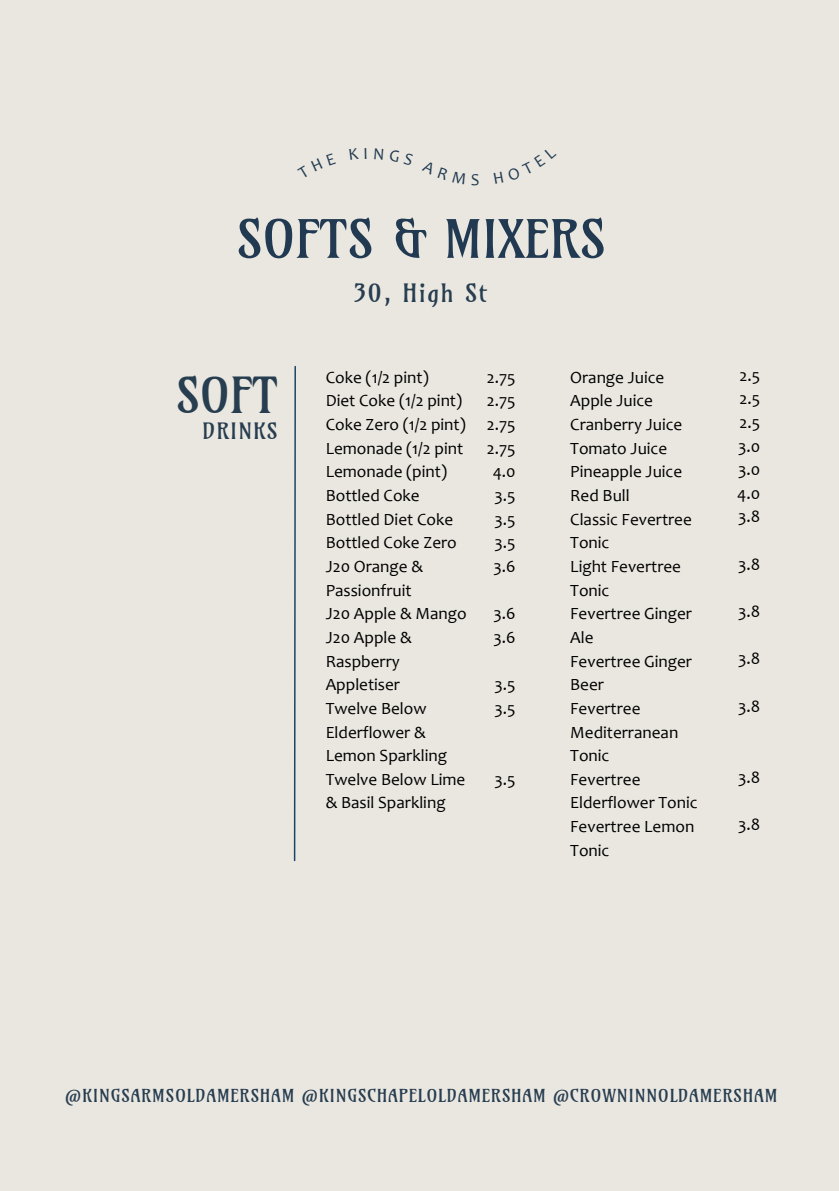
<style>
.page{position:relative;width:839px;height:1191px;background:#fff}
.page>*{position:absolute;margin:0;border:0;box-sizing:border-box;transform-origin:0 0}
.t1{font:51.8px "Amarante";color:#213a51}
.t2{font:47.6px "Amarante";color:#273d50}
.t3{font:24.2px "Amarante";letter-spacing:.06em;color:#273d50}
.t4{font:21.6px "Amarante";letter-spacing:.06em;color:#273d50}
.t5{font:17.2px/23.6px "Candara";color:#000}
.t6{font:17.2px "Amarante";letter-spacing:.055em;color:#273d50}
</style>
<div class="page">
<div style="left:0;top:0;width:838px;height:1191px;background:#eae7e0"></div>
<svg style="left:293px;top:365px;width:3px;height:497px"></svg>
<p class="t1" style="left:236px;top:207px;width:371px">SOFTS &amp; MIXERS</p>
<p class="t3" style="left:354px;top:278px;width:135px">30, High St</p>
<p class="t2" style="left:175px;top:366px;width:103px">SOFT</p>
<p class="t4" style="left:202px;top:418px;width:76px">DRINKS</p>
<p class="t5" style="left:325px;top:365px;width:104px">Coke (1/2 pint)</p>
<p class="t5" style="left:325px;top:389px;width:138px">Diet Coke (1/2 pint)</p>
<p class="t5" style="left:325px;top:412px;width:142px">Coke Zero (1/2 pint)</p>
<p class="t5" style="left:325px;top:436px;width:139px">Lemonade (1/2 pint</p>
<p class="t5" style="left:325px;top:460px;width:123px">Lemonade (pint)</p>
<p class="t5" style="left:325px;top:483px;width:96px">Bottled Coke</p>
<p class="t5" style="left:325px;top:507px;width:129px">Bottled Diet Coke</p>
<p class="t5" style="left:325px;top:531px;width:133px">Bottled Coke Zero</p>
<p class="t5" style="left:325px;top:554px;width:99px">J20 Orange &amp;<br>Passionfruit</p>
<p class="t5" style="left:325px;top:602px;width:142px">J20 Apple &amp; Mango</p>
<p class="t5" style="left:325px;top:625px;width:87px">J20 Apple &amp;<br>Raspberry</p>
<p class="t5" style="left:325px;top:673px;width:76px">Appletiser</p>
<p class="t5" style="left:325px;top:696px;width:123px">Twelve Below<br>Elderflower &amp;<br>Lemon Sparkling</p>
<p class="t5" style="left:325px;top:767px;width:141px">Twelve Below Lime &amp; Basil Sparkling</p>
<p class="t5" style="left:487px;top:365px;width:30px">2.75</p>
<p class="t5" style="left:487px;top:389px;width:30px">2.75</p>
<p class="t5" style="left:487px;top:412px;width:30px">2.75</p>
<p class="t5" style="left:487px;top:436px;width:30px">2.75</p>
<p class="t5" style="left:492px;top:460px;width:24px">4.0</p>
<p class="t5" style="left:494px;top:483px;width:23px">3.5</p>
<p class="t5" style="left:494px;top:507px;width:23px">3.5</p>
<p class="t5" style="left:494px;top:531px;width:23px">3.5</p>
<p class="t5" style="left:493px;top:554px;width:24px">3.6</p>
<p class="t5" style="left:493px;top:602px;width:24px">3.6</p>
<p class="t5" style="left:493px;top:625px;width:24px">3.6</p>
<p class="t5" style="left:494px;top:673px;width:23px">3.5</p>
<p class="t5" style="left:494px;top:696px;width:23px">3.5</p>
<p class="t5" style="left:494px;top:767px;width:23px">3.5</p>
<p class="t5" style="left:570px;top:365px;width:96px">Orange Juice</p>
<p class="t5" style="left:570px;top:389px;width:84px">Apple Juice</p>
<p class="t5" style="left:570px;top:412px;width:114px">Cranberry Juice</p>
<p class="t5" style="left:570px;top:436px;width:98px">Tomato Juice</p>
<p class="t5" style="left:570px;top:460px;width:113px">Pineapple Juice</p>
<p class="t5" style="left:570px;top:483px;width:61px">Red Bull</p>
<p class="t5" style="left:570px;top:507px;width:123px">Classic Fevertree<br>Tonic</p>
<p class="t5" style="left:570px;top:554px;width:112px">Light Fevertree<br>Tonic</p>
<p class="t5" style="left:570px;top:602px;width:123px">Fevertree Ginger<br>Ale</p>
<h4 class="t5" style="left:570px;top:649px;width:129px">Fevertree Ginger<br>Beer<br>Fevertree<br>Mediterranean<br>Tonic<br>Fevertree<br>Elderflower Tonic<br>Fevertree Lemon<br>Tonic</h4>
<p class="t5" style="left:737px;top:363px;width:24px;text-align:justify">2.5<br>2.5<br>2.5<br>3.0<br>3.0<br>4.0<br>3.8</p>
<p class="t5" style="left:738px;top:552px;width:24px">3.8</p>
<p class="t5" style="left:738px;top:599px;width:24px">3.8</p>
<p class="t5" style="left:738px;top:647px;width:24px">3.8</p>
<p class="t5" style="left:738px;top:694px;width:24px">3.8</p>
<p class="t5" style="left:738px;top:765px;width:24px">3.8</p>
<p class="t5" style="left:738px;top:812px;width:24px">3.8</p>
<p class="t6" style="left:65px;top:1085px;width:713px">@KINGSARMSOLDAMERSHAM @KINGSCHAPELOLDAMERSHAM @CROWNINNOLDAMERSHAM</p>
</div>
